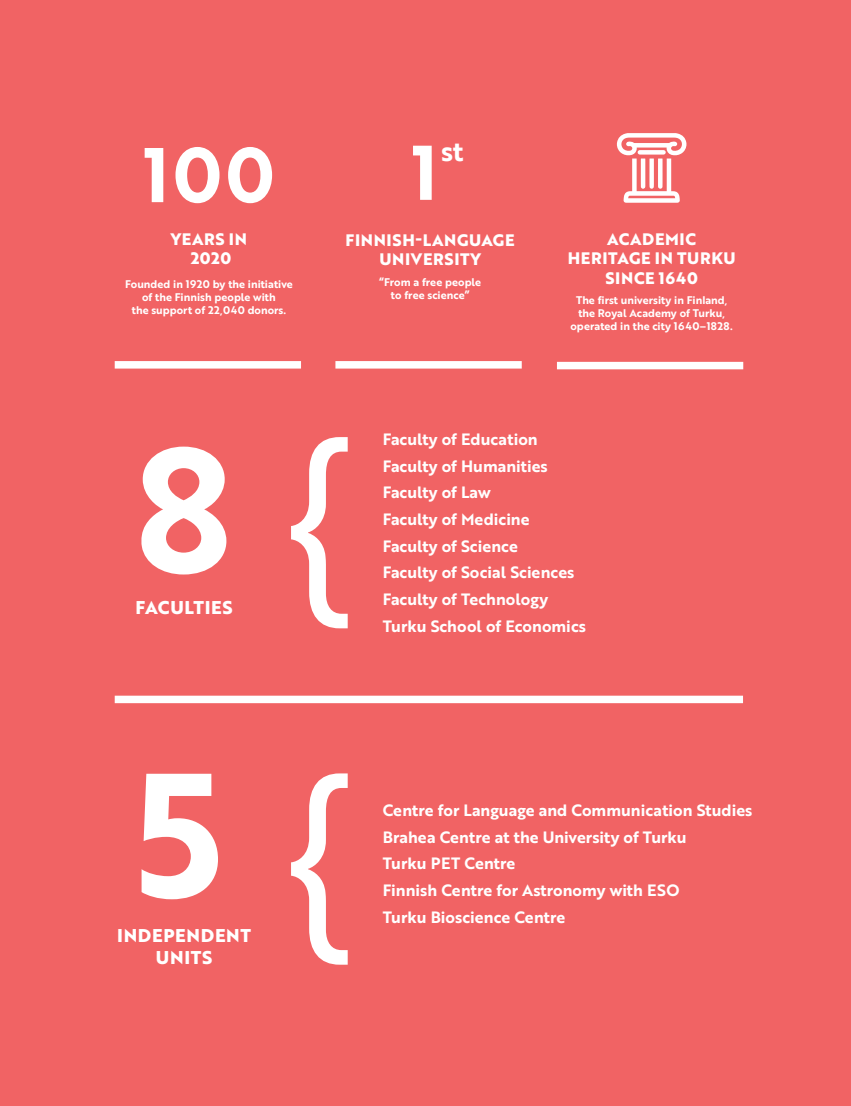
<style>
.page{position:relative;width:851px;height:1106px;background:#fff}
.page>*{position:absolute;margin:0;border:0;box-sizing:border-box;transform-origin:0 0}
.t1{font:223.8px "Brother 1816 Book";color:#fff}
.t2{font:171px "Brother 1816 Bold";color:#fff}
.t3{font:75.15px "Brother 1816 Bold";color:#fff}
.t4{font:26.7px "Brother 1816 Bold";color:#fff}
.t5{font:700 18px/21.6px "Brother 1816 Extra";letter-spacing:.04em;color:#fff;text-align:center}
.t6{font:700 16.2px/19.5px "Brother 1816 Extra";letter-spacing:.04em;color:#fff;text-align:center}
.t7{font:16.05px "Brother 1816 Bold";color:#fff}
.t8{font:10.8px/12.9px "Brother 1816 Bold";color:#fff;text-align:center}
</style>
<div class="page">
<div style="left:0;top:0;width:850px;height:1106px;background:#f16364"></div>
<div style="left:335px;top:361px;width:186px;height:7px;background:#fff"></div>
<div style="left:115px;top:361px;width:186px;height:7px;background:#fff"></div>
<div style="left:557px;top:362px;width:186px;height:7px;background:#fff"></div>
<div style="left:115px;top:695px;width:628px;height:8px;background:#fff"></div>
<svg style="left:616px;top:133px;width:70px;height:70px"></svg>
<p class="t3" style="left:143px;top:118px;width:133px">100</p>
<p class="t4" style="left:441px;top:131px;width:24px">st</p>
<p class="t3" style="left:411px;top:116px;width:28px">1</p>
<p class="t6" style="left:171px;top:229px;width:78px">YEARS IN</p>
<p class="t6" style="left:191px;top:248px;width:42px">2020</p>
<p class="t8" style="left:125px;top:277px;width:169px">Founded in 1920 by the initiative of the Finnish people with<br>the support of 22,040 donors.</p>
<p class="t6" style="left:345px;top:229px;width:170px">FINNISH-LANGUAGE<br>UNIVERSITY</p>
<p class="t8" style="left:379px;top:275px;width:103px">“From a free people to free science”</p>
<p class="t6" style="left:567px;top:229px;width:169px">ACADEMIC<br>HERITAGE IN TURKU<br>SINCE 1640</p>
<p class="t8" style="left:570px;top:293px;width:164px">The first university in Finland, the Royal Academy of Turku, operated in the city 1640–1828.</p>
<p class="t2" style="left:135px;top:381px;width:98px">8</p>
<p class="t5" style="left:135px;top:596px;width:99px">FACULTIES</p>
<p class="t1" style="left:353px;top:697px;width:74px;rotate:-180deg">}</p>
<p class="t7" style="left:383px;top:427px;width:156px">Faculty of Education</p>
<p class="t7" style="left:383px;top:453px;width:166px">Faculty of Humanities</p>
<p class="t7" style="left:383px;top:480px;width:109px">Faculty of Law</p>
<p class="t7" style="left:383px;top:507px;width:148px">Faculty of Medicine</p>
<p class="t7" style="left:383px;top:533px;width:136px">Faculty of Science</p>
<p class="t7" style="left:383px;top:560px;width:193px">Faculty of Social Sciences</p>
<p class="t7" style="left:383px;top:587px;width:167px">Faculty of Technology</p>
<p class="t7" style="left:383px;top:613px;width:205px">Turku School of Economics</p>
<p class="t2" style="left:135px;top:705px;width:89px">5</p>
<p class="t5" style="left:117px;top:924px;width:135px">INDEPENDENT<br>UNITS</p>
<p class="t1" style="left:353px;top:1034px;width:74px;rotate:-180deg">}</p>
<p class="t7" style="left:383px;top:798px;width:371px">Centre for Language and Communication Studies</p>
<p class="t7" style="left:383px;top:824px;width:305px">Brahea Centre at the University of Turku</p>
<p class="t7" style="left:383px;top:851px;width:134px">Turku PET Centre</p>
<p class="t7" style="left:383px;top:878px;width:298px">Finnish Centre for Astronomy with ESO</p>
<p class="t7" style="left:383px;top:904px;width:184px">Turku Bioscience Centre</p>
</div>
